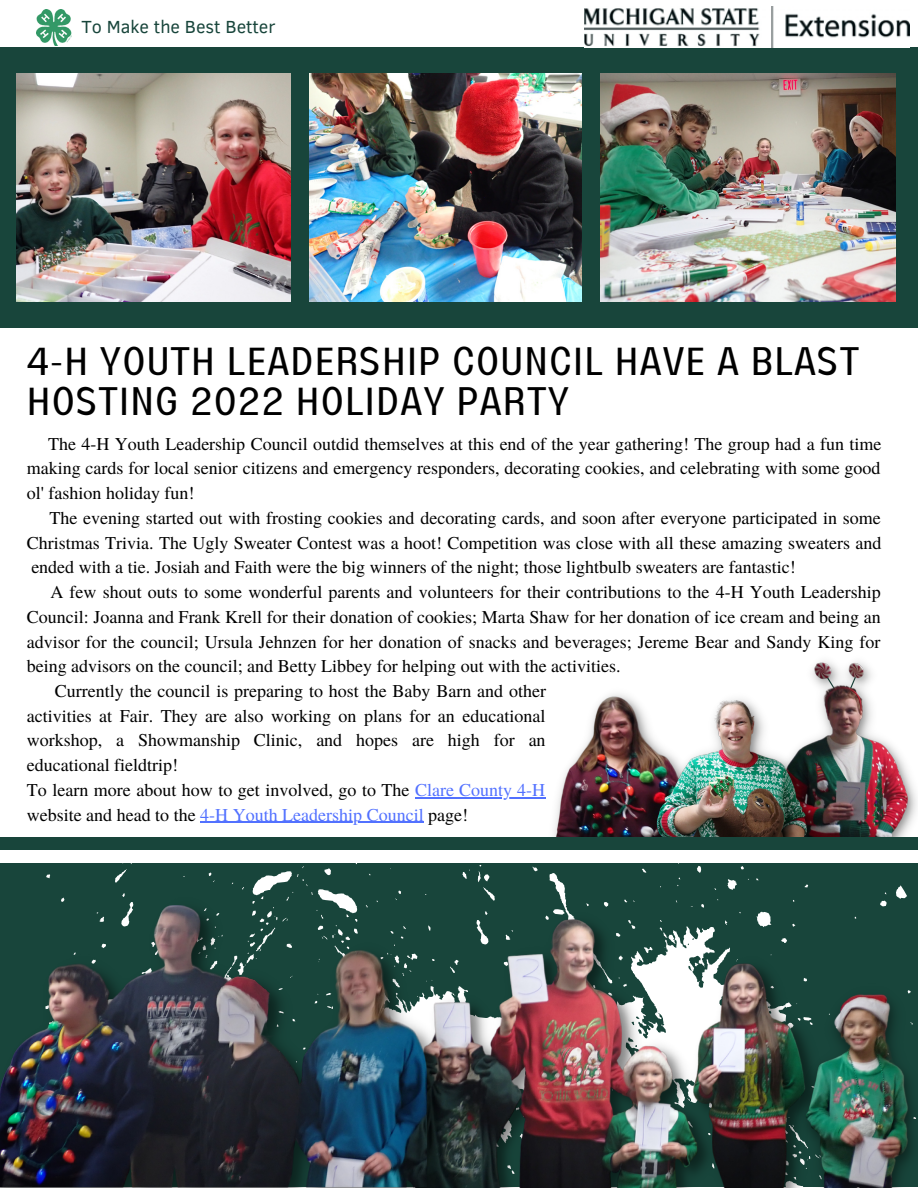
<style>
.page{position:relative;width:918px;height:1188px;background:#fff}
.page>*{position:absolute;margin:0;border:0;box-sizing:border-box;transform-origin:0 0}
.t1{font:39px/39.3px "Lazord";letter-spacing:.03em;color:#000}
.t2{font:18px/24.8px "Te X Gyre Termes";color:#000;text-align:justify}
.t3{font:18px "Clear Sans";color:#18453b}
.s1{color:#5271ff}
</style>
<div class="page">
<div style="left:0;top:48px;width:918px;height:280px;background:#18453b"></div>
<img style="left:584px;top:6px;width:325px;height:42px">
<div style="left:593px;top:863px;width:323px;height:120px;background:#18453b"></div>
<div style="left:17px;top:863px;width:209px;height:32px;background:#18453b"></div>
<svg style="left:226px;top:863px;width:367px;height:46px;background:#265047"></svg>
<img style="left:17px;top:73px;width:273px;height:229px">
<img style="left:309px;top:73px;width:273px;height:229px">
<img style="left:601px;top:73px;width:295px;height:229px">
<img style="left:36px;top:9px;width:35px;height:36px">
<img style="left:453px;top:909px;width:374px;height:279px">
<img style="left:0;top:895px;width:453px;height:293px">
<img style="left:794px;top:983px;width:124px;height:205px">
<img style="left:812px;top:661px;width:105px;height:176px">
<img style="left:554px;top:694px;width:94px;height:143px">
<img style="left:648px;top:690px;width:175px;height:147px">
<div style="left:0;top:837px;width:918px;height:13px;background:#18453b"></div>
<hr style="left:415px;top:797px;width:130px;height:1px;background:#5271ff">
<hr style="left:200px;top:822px;width:224px;height:1px;background:#5271ff">
<p class="t3" style="left:81px;top:13px;width:196px">To Make the Best Better</p>
<h1 class="t1" style="left:27px;top:347px;width:834px">4-H YOUTH LEADERSHIP COUNCIL HAVE A BLAST<br>HOSTING 2022 HOLIDAY PARTY</h1>
<p class="t2" style="left:27px;top:430px;width:856px;text-indent:21px">The 4-H Youth Leadership Council outdid themselves at this end of the year gathering! The group had a fun time making cards for local senior citizens and emergency responders, decorating cookies, and celebrating with some good ol' fashion holiday fun!</p>
<p class="t2" style="left:27px;top:505px;width:856px;text-indent:22px">The evening started out with frosting cookies and decorating cards, and soon after everyone participated in some Christmas Trivia. The Ugly Sweater Contest was a hoot! Competition was close with all these amazing sweaters and ended with a tie. Josiah and Faith were the big winners of the night; those lightbulb sweaters are fantastic!</p>
<p class="t2" style="left:27px;top:579px;width:856px;text-indent:24px">A few shout outs to some wonderful parents and volunteers for their contributions to the 4-H Youth Leadership Council: Joanna and Frank Krell for their donation of cookies; Marta Shaw for her donation of ice cream and being an advisor for the council; Ursula Jehnzen for her donation of snacks and beverages; Jereme Bear and Sandy King for being advisors on the council; and Betty Libbey for helping out with the activities.</p>
<p class="t2" style="left:27px;top:678px;width:521px;text-align:left;text-indent:28px">Currently the council is preparing to host the Baby Barn and other activities at Fair. They are also working on plans for an educational workshop, a Showmanship Clinic, and hopes are high for an educational fieldtrip!<br>To learn more about how to get involved, go to The <span class="s1">Clare County 4-H </span>website and head to the <span class="s1">4-H Youth Leadership Council</span> page!</p>
</div>
